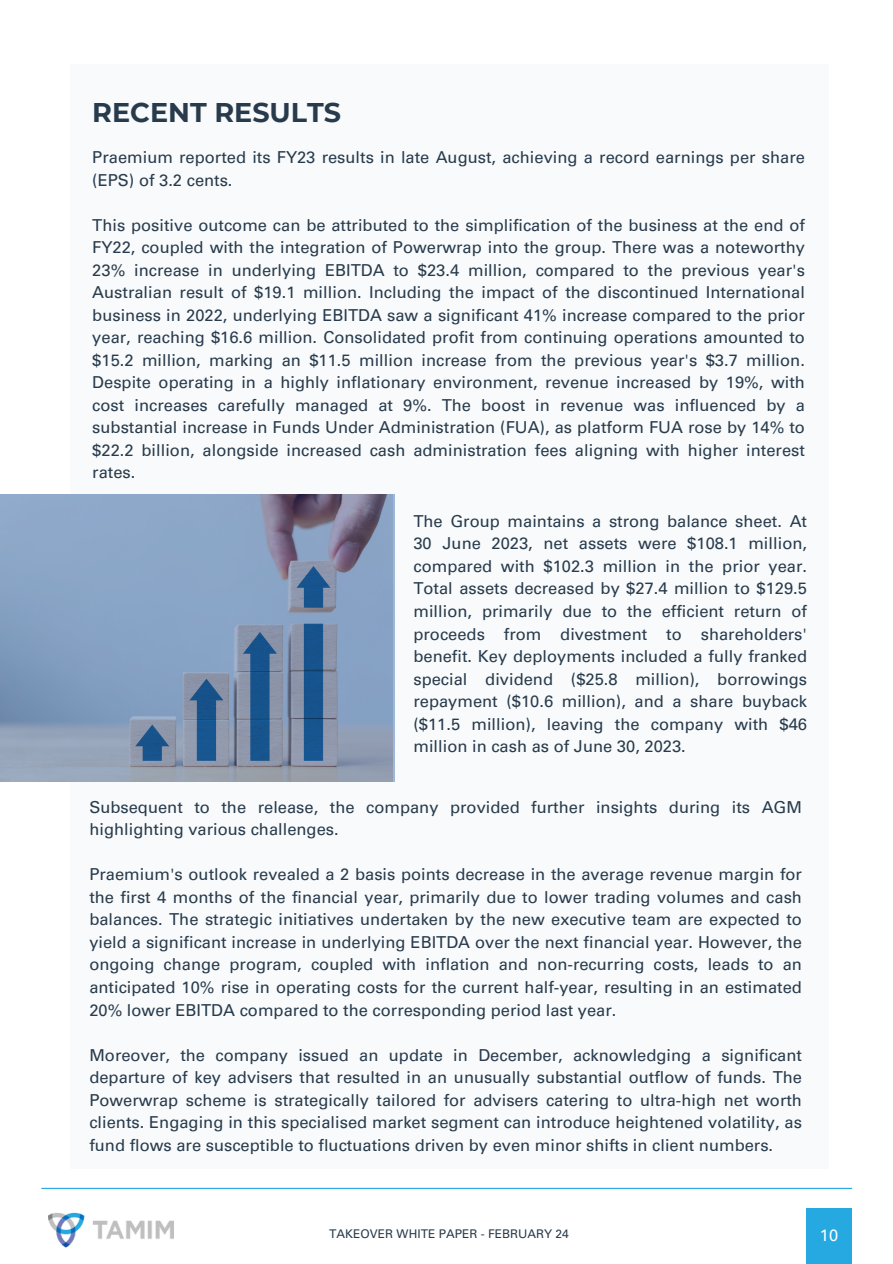
<style>
.page{position:relative;width:893px;height:1264px;background:#fff}
.page>*{position:absolute;margin:0;border:0;box-sizing:border-box;transform-origin:0 0}
.t1{font:700 27px "Montserrat";color:#283b4c}
.t2{font:16.5px/22.5px "Univers LT Pro 55 Roman";color:#283b4c;text-align:justify}
.t3{font:16.5px "Univers LT Pro 55 Roman";color:#fff}
.t4{font:12px "Univers LT Pro 55 Roman";color:#283b4c}
</style>
<div class="page">
<img style="left:48px;top:1212px;width:126px;height:36px">
<hr style="left:41px;top:1187px;width:811px;height:1px;background:#26a8e0">
<div style="left:70px;top:64px;width:759px;height:1104px;background:#f8fafb"></div>
<svg style="left:0;top:494px;width:394px;height:288px;background:#8097b6"></svg>
<div style="left:806px;top:1208px;width:46px;height:55px;background:#26a8e0"></div>
<h1 class="t1" style="left:92px;top:96px;width:250px">RECENT RESULTS</h1>
<p class="t2" style="left:92px;top:148px;width:714px">Praemium reported its FY23 results in late August, achieving a record earnings per share (EPS) of 3.2 cents.</p>
<p class="t2" style="left:92px;top:216px;width:714px">This positive outcome can be attributed to the simplification of the business at the end of FY22, coupled with the integration of Powerwrap into the group. There was a noteworthy 23% increase in underlying EBITDA to $23.4 million, compared to the previous year's Australian result of $19.1 million. Including the impact of the discontinued International business in 2022, underlying EBITDA saw a significant 41% increase compared to the prior year, reaching $16.6 million. Consolidated profit from continuing operations amounted to $15.2 million, marking an $11.5 million increase from the previous year's $3.7 million.<br>Despite operating in a highly inflationary environment, revenue increased by 19%, with cost increases carefully managed at 9%. The boost in revenue was influenced by a substantial increase in Funds Under Administration (FUA), as platform FUA rose by 14% to $22.2 billion, alongside increased cash administration fees aligning with higher interest rates.</p>
<p class="t2" style="left:413px;top:512px;width:395px">The Group maintains a strong balance sheet. At 30 June 2023, net assets were $108.1 million, compared with $102.3 million in the prior year.<br>Total assets decreased by $27.4 million to $129.5 million, primarily due to the efficient return of proceeds from divestment to shareholders' benefit. Key deployments included a fully franked special dividend ($25.8 million), borrowings repayment ($10.6 million), and a share buyback ($11.5 million), leaving the company with $46 million in cash as of June 30, 2023.</p>
<p class="t2" style="left:89px;top:798px;width:714px">Subsequent to the release, the company provided further insights during its AGM highlighting various challenges.</p>
<p class="t2" style="left:89px;top:865px;width:714px">Praemium's outlook revealed a 2 basis points decrease in the average revenue margin for the first 4 months of the financial year, primarily due to lower trading volumes and cash balances. The strategic initiatives undertaken by the new executive team are expected to yield a significant increase in underlying EBITDA over the next financial year. However, the ongoing change program, coupled with inflation and non-recurring costs, leads to an anticipated 10% rise in operating costs for the current half-year, resulting in an estimated 20% lower EBITDA compared to the corresponding period last year.</p>
<p class="t2" style="left:89px;top:1045px;width:714px">Moreover, the company issued an update in December, acknowledging a significant departure of key advisers that resulted in an unusually substantial outflow of funds. The Powerwrap scheme is strategically tailored for advisers catering to ultra-high net worth clients. Engaging in this specialised market segment can introduce heightened volatility, as fund flows are susceptible to fluctuations driven by even minor shifts in client numbers.</p>
<p class="t4" style="left:329px;top:1229px;width:241px">TAKEOVER WHITE PAPER - FEBRUARY 24</p>
<p class="t3" style="left:819px;top:1229px;width:20px">10</p>
</div>
